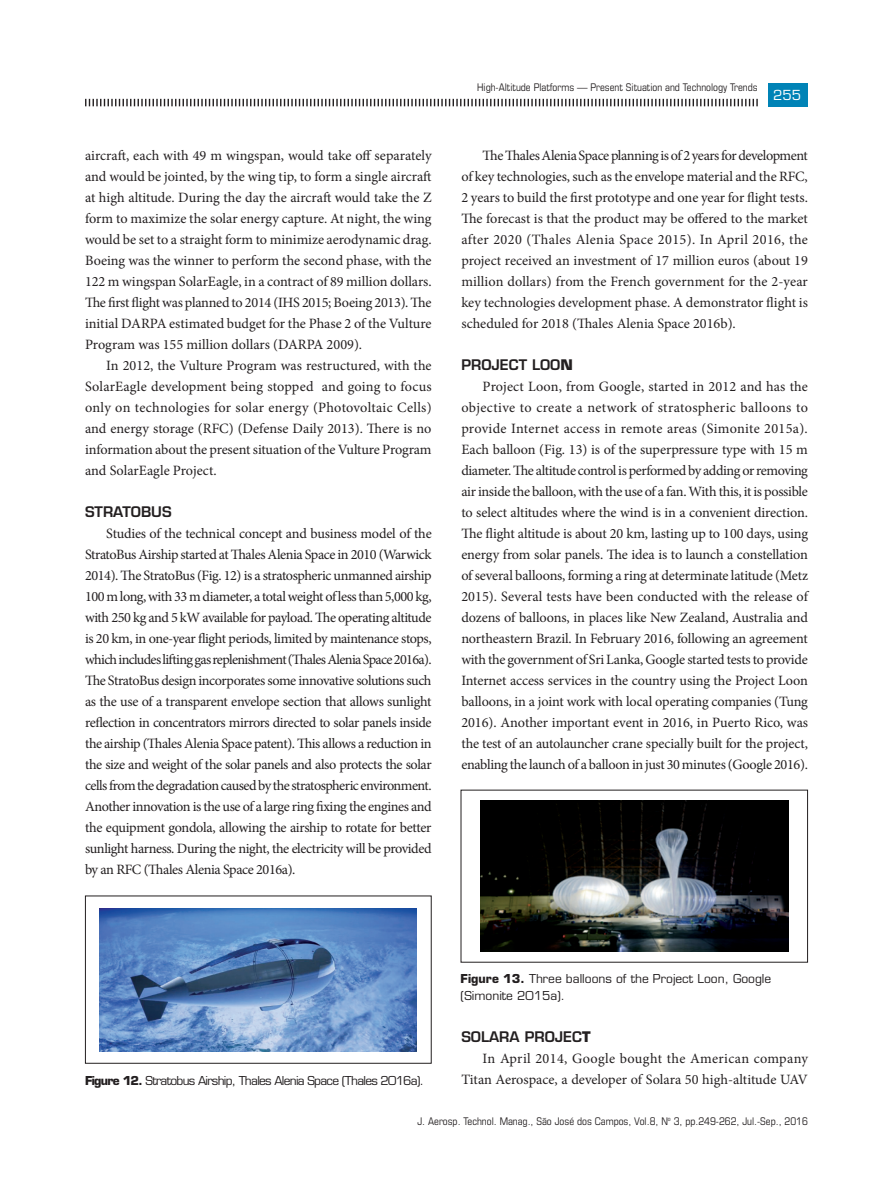
<style>
.page{position:relative;width:893px;height:1191px;background:#fff}
.page>*{position:absolute;margin:0;border:0;box-sizing:border-box;transform-origin:0 0}
.z13_texto{font:14.25px/21px "Minion Pro";letter-spacing:-.01em;color:#231f20;text-align:justify}
.z19_sub__2{font:600 14.25px "Eurostile LT Std";color:#231f20}
.t1{font:13.5px "Eurostile LT Std";color:#fff}
.z22_figuras_tabelas{font:12px/16.5px "Eurostile LT Std";color:#231f20}
.z22_figuras_tabelas-2{font:12px "Eurostile LT Std";letter-spacing:-.06em;color:#231f20}
.t2{font:condensed 10.5px "Eurostile LT Std";color:#231f20}
.s1{font-weight:700}
</style>
<div class="page">
<svg style="left:85px;top:99px;width:673px;height:7px"></svg>
<div style="left:770px;top:83px;width:38px;height:23px;background:#0083b6"></div>
<div style="left:768px;top:83px;width:38px;height:23px;background:#0083b6"></div>
<img style="left:100px;top:908px;width:317px;height:143px">
<div style="left:85px;top:895px;width:347px;height:168px;border:1px solid #231f20"></div>
<img style="left:480px;top:800px;width:308px;height:152px">
<p class="z13_texto" style="left:85px;top:144px;width:348px">aircraft, each with 49 m wingspan, would take off separately and would be jointed, by the wing tip, to form a single aircraft at high altitude. During the day the aircraft would take the Z form to maximize the solar energy capture. At night, the wing would be set to a straight form to minimize aerodynamic drag.<br>Boeing was the winner to perform the second phase, with the 122 m wingspan SolarEagle, in a contract of 89 million dollars.<br>The first flight was planned to 2014 (IHS 2015; Boeing 2013). The initial DARPA estimated budget for the Phase 2 of the Vulture Program was 155 million dollars (DARPA 2009).</p>
<p class="z13_texto" style="left:85px;top:354px;width:348px;text-indent:21px">In 2012, the Vulture Program was restructured, with the SolarEagle development being stopped and going to focus only on technologies for solar energy (Photovoltaic Cells) and energy storage (RFC) (Defense Daily 2013). There is no information about the present situation of the Vulture Program and SolarEagle Project.</p>
<p class="z19_sub__2" style="left:85px;top:502px;width:88px">STRATOBUS</p>
<p class="z13_texto" style="left:85px;top:522px;width:348px;text-indent:21px">Studies of the technical concept and business model of the StratoBus Airship started at Thales Alenia Space in 2010 (Warwick 2014). The StratoBus (Fig. 12) is a stratospheric unmanned airship 100 m long, with 33 m diameter, a total weight of less than 5,000 kg, with 250 kg and 5 kW available for payload. The operating altitude is 20 km, in one-year flight periods, limited by maintenance stops, which includes lifting gas replenishment (Thales Alenia Space 2016a).<br>The StratoBus design incorporates some innovative solutions such as the use of a transparent envelope section that allows sunlight reflection in concentrators mirrors directed to solar panels inside the airship (Thales Alenia Space patent). This allows a reduction in the size and weight of the solar panels and also protects the solar cells from the degradation caused by the stratospheric environment.<br>Another innovation is the use of a large ring fixing the engines and the equipment gondola, allowing the airship to rotate for better sunlight harness. During the night, the electricity will be provided by an RFC (Thales Alenia Space 2016a).</p>
<p class="t2" style="left:477px;top:81px;width:282px">High-Altitude Platforms — Present Situation and Technology Trends</p>
<p class="t1" style="left:773px;top:86px;width:29px">255</p>
<p class="z13_texto" style="left:461px;top:144px;width:348px;text-indent:21px">The Thales Alenia Space planning is of 2 years for development of key technologies, such as the envelope material and the RFC, 2 years to build the first prototype and one year for flight tests.<br>The forecast is that the product may be offered to the market after 2020 (Thales Alenia Space 2015). In April 2016, the project received an investment of 17 million euros (about 19 million dollars) from the French government for the 2-year key technologies development phase. A demonstrator flight is scheduled for 2018 (Thales Alenia Space 2016b).</p>
<p class="z19_sub__2" style="left:461px;top:355px;width:113px">PROJECT LOO<span class="s1">N</span></p>
<p class="z13_texto" style="left:461px;top:375px;width:348px;text-indent:21px">Project Loon, from Google, started in 2012 and has the objective to create a network of stratospheric balloons to provide Internet access in remote areas (Simonite 2015a).<br>Each balloon (Fig. 13) is of the superpressure type with 15 m diameter. The altitude control is performed by adding or removing air inside the balloon, with the use of a fan. With this, it is possible to select altitudes where the wind is in a convenient direction.<br>The flight altitude is about 20 km, lasting up to 100 days, using energy from solar panels. The idea is to launch a constellation of several balloons, forming a ring at determinate latitude (Metz 2015). Several tests have been conducted with the release of dozens of balloons, in places like New Zealand, Australia and northeastern Brazil. In February 2016, following an agreement with the government of Sri Lanka, Google started tests to provide Internet access services in the country using the Project Loon balloons, in a joint work with local operating companies (Tung 2016). Another important event in 2016, in Puerto Rico, was the test of an autolauncher crane specially built for the project, enabling the launch of a balloon in just 30 minutes (Google 2016).</p>
<p class="z22_figuras_tabelas-2" style="left:85px;top:1073px;width:340px"><span class="s1">Figure 12.</span> Stratobus Airship, Thales Alenia Space (Thales 2016a).</p>
<p class="z22_figuras_tabelas" style="left:461px;top:970px;width:312px"><span class="s1">Figure 13.</span> Three balloons of the Project Loon, Google (Simonite 2015a).</p>
<p class="z19_sub__2" style="left:461px;top:1027px;width:131px">SOLARA PROJEC<span class="s1">T</span></p>
<p class="z13_texto" style="left:461px;top:1047px;width:348px;text-align:right">In April 2014, Google bought the American company<br>Titan Aerospace, a developer of Solara 50 high-altitude UAV</p>
<p class="t2" style="left:417px;top:1114px;width:392px">J. Aerosp. Technol. Manag., São José dos Campos, Vol.8, N<sup>o</sup> 3, pp.249-262, Jul.-Sep., 2016</p>
</div>
